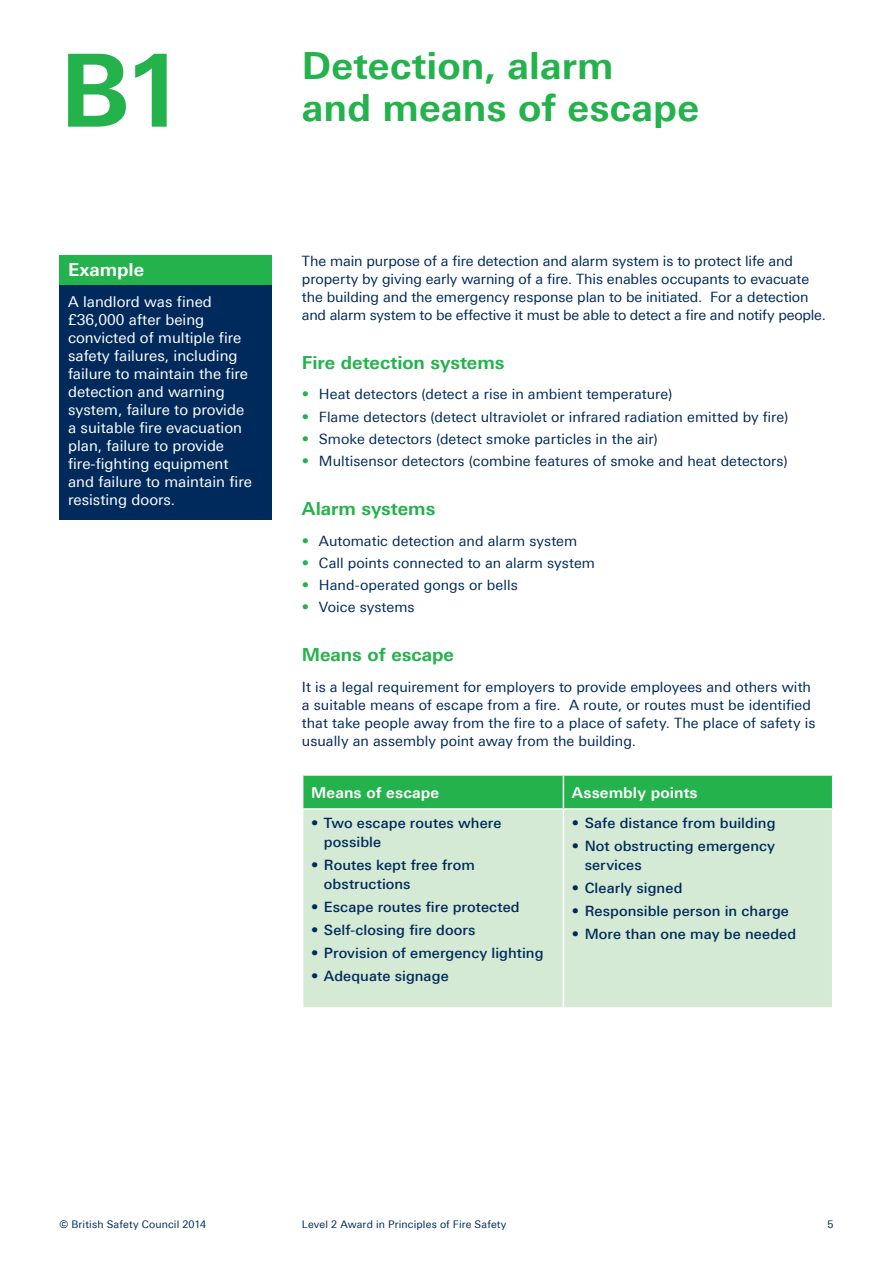
<style>
.page{position:relative;width:893px;height:1263px;background:#fff}
.page>*{position:absolute;margin:0;border:0;box-sizing:border-box;transform-origin:0 0}
.Main_Heading{font:700 100.8px "Univers Next Pro";color:#23b24b}
._01_1_A4_Main_Headin{font:700 37.5px/42px "Univers Next Pro";letter-spacing:.005em;color:#23b24b}
._02_2_A4_Main_bodyco{font:700 18px "Univers Next Pro";letter-spacing:-.005em;color:#23b24b}
.Quote_text{font:700 18px "Univers Next Pro";letter-spacing:-.005em;color:#fff}
.t1{font:15px/18px "Univers Next Pro";color:#fff}
._02_2_A4_Main_bodyco-2{font:700 15px "Univers Next Pro";letter-spacing:.005em;color:#fff}
._02_2_A4_Main_bodyco-3{font:14.25px/18px "Univers Next Pro";color:#002a5b}
._02_2_A4_Main_bodyco-4{font:500 14.25px/18.8px "Univers Next Pro";letter-spacing:.005em;color:#002a5b}
.Folio_document_title{font:10.5px "Univers Next Pro";letter-spacing:.015em;color:#002a5b}
.Folio_page_number{font:10.5px "Univers Next Pro";color:#002a5b}
.s1{color:#23b24b}
</style>
<div class="page">
<div style="left:303px;top:776px;width:529px;height:32px;background:#23b24b"></div>
<div style="left:303px;top:810px;width:529px;height:197px;background:#d5ead4"></div>
<hr style="left:563px;top:776px;width:1px;height:32px;background:#fff">
<hr style="left:563px;top:810px;width:1px;height:197px;background:#fff">
<div style="left:60px;top:255px;width:212px;height:265px;background:#002a5b"></div>
<div style="left:60px;top:255px;width:212px;height:30px;background:#23b24b"></div>
<p class="Main_Heading" style="left:60px;top:30px;width:128px">B1</p>
<p class="_01_1_A4_Main_Headin" style="left:302px;top:45px;width:399px">Detection, alarm<br>and means of escape</p>
<p class="Quote_text" style="left:68px;top:259px;width:78px">Example</p>
<p class="t1" style="left:68px;top:293px;width:185px">A landlord was fined £36,000 after being convicted of multiple fire safety failures, including failure to maintain the fire detection and warning system, failure to provide a suitable fire evacuation plan, failure to provide fire-fighting equipment and failure to maintain fire resisting doors.</p>
<p class="_02_2_A4_Main_bodyco-3" style="left:302px;top:252px;width:525px">The main purpose of a fire detection and alarm system is to protect life and property by giving early warning of a fire. This enables occupants to evacuate the building and the emergency response plan to be initiated. For a detection and alarm system to be effective it must be able to detect a fire and notify people.</p>
<p class="_02_2_A4_Main_bodyco" style="left:302px;top:351px;width:204px">Fire detection systems</p>
<p class="_02_2_A4_Main_bodyco-3" style="left:302px;top:385px;width:372px"><span class="s1">•</span> Heat detectors (detect a rise in ambient temperature)</p>
<p class="_02_2_A4_Main_bodyco-3" style="left:302px;top:408px;width:488px"><span class="s1">•</span> Flame detectors (detect ultraviolet or infrared radiation emitted by fire)</p>
<p class="_02_2_A4_Main_bodyco-3" style="left:302px;top:430px;width:357px"><span class="s1">•</span> Smoke detectors (detect smoke particles in the air)</p>
<p class="_02_2_A4_Main_bodyco-3" style="left:302px;top:452px;width:487px"><span class="s1">•</span> Multisensor detectors (combine features of smoke and heat detectors)</p>
<p class="_02_2_A4_Main_bodyco" style="left:302px;top:498px;width:135px">Alarm systems</p>
<p class="_02_2_A4_Main_bodyco-3" style="left:302px;top:532px;width:277px"><span class="s1">•</span> Automatic detection and alarm system</p>
<p class="_02_2_A4_Main_bodyco-3" style="left:302px;top:554px;width:295px"><span class="s1">•</span> Call points connected to an alarm system</p>
<p class="_02_2_A4_Main_bodyco-3" style="left:302px;top:576px;width:217px"><span class="s1">•</span> Hand-operated gongs or bells</p>
<p class="_02_2_A4_Main_bodyco-3" style="left:302px;top:598px;width:114px"><span class="s1">•</span> Voice systems</p>
<p class="_02_2_A4_Main_bodyco" style="left:302px;top:644px;width:154px">Means of escape</p>
<p class="_02_2_A4_Main_bodyco-3" style="left:302px;top:678px;width:515px">It is a legal requirement for employers to provide employees and others with a suitable means of escape from a fire. A route, or routes must be identified that take people away from the fire to a place of safety. The place of safety is usually an assembly point away from the building.</p>
<p class="_02_2_A4_Main_bodyco-2" style="left:311px;top:783px;width:129px">Means of escape</p>
<p class="_02_2_A4_Main_bodyco-2" style="left:572px;top:783px;width:127px">Assembly points</p>
<p class="_02_2_A4_Main_bodyco-4" style="left:324px;top:814px;width:179px;text-indent:-13px">• Two escape routes where possible</p>
<p class="_02_2_A4_Main_bodyco-4" style="left:324px;top:855px;width:153px;text-indent:-13px">• Routes kept free from obstructions</p>
<p class="_02_2_A4_Main_bodyco-4" style="left:311px;top:897px;width:210px">• Escape routes fire protected</p>
<p class="_02_2_A4_Main_bodyco-4" style="left:311px;top:920px;width:166px">• Self-closing fire doors</p>
<p class="_02_2_A4_Main_bodyco-4" style="left:311px;top:943px;width:234px">• Provision of emergency lighting</p>
<p class="_02_2_A4_Main_bodyco-4" style="left:311px;top:966px;width:139px">• Adequate signage</p>
<p class="_02_2_A4_Main_bodyco-4" style="left:572px;top:814px;width:205px">• Safe distance from building</p>
<p class="_02_2_A4_Main_bodyco-4" style="left:585px;top:837px;width:192px;text-indent:-13px">• Not obstructing emergency services</p>
<p class="_02_2_A4_Main_bodyco-4" style="left:572px;top:878px;width:112px">• Clearly signed</p>
<p class="_02_2_A4_Main_bodyco-4" style="left:572px;top:901px;width:219px">• Responsible person in charge</p>
<p class="_02_2_A4_Main_bodyco-4" style="left:572px;top:924px;width:226px">• More than one may be needed</p>
<p class="Folio_document_title" style="left:60px;top:1218px;width:148px">© British Safety Council 2014</p>
<p class="Folio_document_title" style="left:302px;top:1218px;width:206px">Level 2 Award in Principles of Fire Safety</p>
<p class="Folio_page_number" style="left:827px;top:1218px;width:8px">5</p>
</div>
